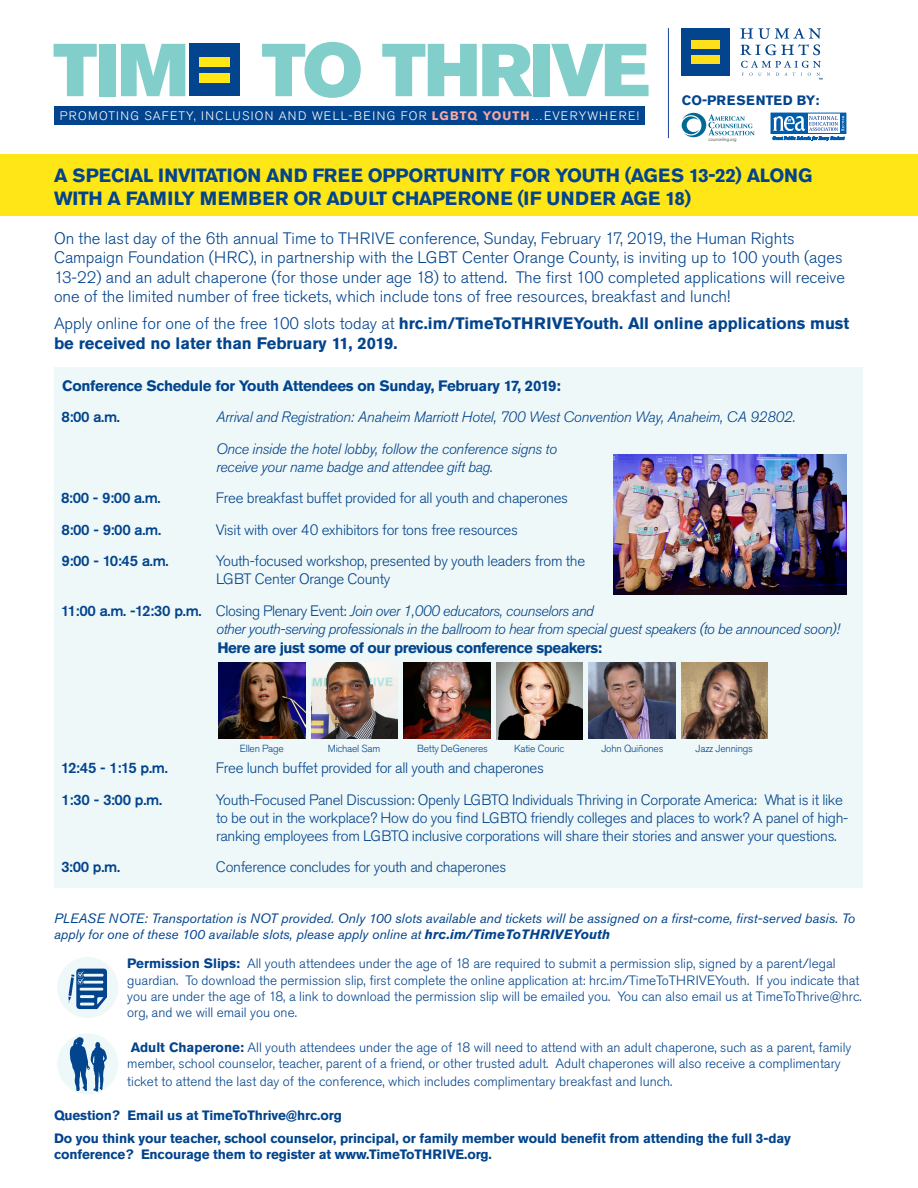
<style>
.page{position:relative;width:918px;height:1188px;background:#fff}
.page>*{position:absolute;margin:0;border:0;box-sizing:border-box;transform-origin:0 0}
.t1{font:74.1px "Akzidenz Grotesk Pro Super";letter-spacing:-.015em;color:#82ceca}
.t2{font:700 19.05px/22.8px "Akzidenz Grotesk Pro";letter-spacing:-.015em;color:#02448d}
.t3{font:300 16.5px/19.5px "Akzidenz Grotesk Pro";color:#02448d}
.t4{font:700 16.5px/19.5px "Akzidenz Grotesk Pro";color:#02448d}
.t5{font:300 15px/18px "Akzidenz Grotesk Pro";letter-spacing:-.02em;color:#02448d}
.t6{font:italic 300 15px/18px "Akzidenz Grotesk Pro";letter-spacing:-.02em;color:#02448d}
.t7{font:700 15px "Akzidenz Grotesk Pro";letter-spacing:-.03em;color:#02448d}
.t8{font:500 15px "Akzidenz Grotesk Pro";letter-spacing:-.02em;color:#02448d}
.t9{font:300 13.5px/16.2px "Akzidenz Grotesk Pro";color:#02448d}
.t10{font:italic 13.5px/16.2px "Akzidenz Grotesk Pro";color:#02448d}
.t11{font:700 13.5px/16.2px "Akzidenz Grotesk Pro";letter-spacing:-.01em;color:#02448d}
.t12{font:700 13.5px "Akzidenz Grotesk Pro";letter-spacing:.03em;color:#02448d}
.t13{font:300 12.15px "Akzidenz Grotesk Pro";letter-spacing:.11em;color:#fff}
.t14{font:300 10.2px "Akzidenz Grotesk Pro";letter-spacing:-.02em;color:#02448d}
.t15{font:italic 4.8px "Myriad Pro";color:#5b5c61}
.s1{font-weight:700;color:#f8aaa5}
.s2{font-weight:300}
.s3{font-weight:500;font-style:normal}
.s4{font-style:normal}
.s5{font-weight:700}
</style>
<div class="page">
<div style="left:54px;top:367px;width:809px;height:521px;background:#eff8f8"></div>
<div style="left:682px;top:28px;width:48px;height:48px;background:#02448d"></div>
<div style="left:691px;top:40px;width:29px;height:9px;background:#ffdf1b"></div>
<div style="left:691px;top:55px;width:29px;height:9px;background:#ffdf1b"></div>
<svg style="left:740px;top:28px;width:81px;height:27px"></svg>
<svg style="left:741px;top:61px;width:81px;height:19px"></svg>
<div style="left:189px;top:44px;width:50px;height:52px;background:#02448d"></div>
<div style="left:199px;top:57px;width:30px;height:10px;background:#ffe616"></div>
<div style="left:199px;top:73px;width:30px;height:10px;background:#ffe616"></div>
<div style="left:55px;top:106px;width:590px;height:19px;background:#02448d"></div>
<hr style="left:668px;top:28px;width:1px;height:110px;background:#1b4299">
<div style="left:0;top:154px;width:918px;height:61px;background:#ffe616"></div>
<img style="left:613px;top:455px;width:233px;height:139px">
<div style="left:57px;top:1033px;width:61px;height:61px;background:#eff8f8;border-radius:50%"></div>
<svg style="left:70px;top:1037px;width:37px;height:55px"></svg>
<img style="left:404px;top:662px;width:86px;height:77px">
<img style="left:219px;top:662px;width:86px;height:77px">
<img style="left:496px;top:662px;width:87px;height:77px">
<img style="left:589px;top:662px;width:86px;height:77px">
<img style="left:311px;top:662px;width:87px;height:77px">
<img style="left:681px;top:662px;width:87px;height:77px">
<div style="left:57px;top:957px;width:61px;height:61px;background:#eff8f8;border-radius:50%"></div>
<svg style="left:68px;top:969px;width:39px;height:40px"></svg>
<div style="left:771px;top:113px;width:75px;height:21px;border:1px solid #015dab"></div>
<svg style="left:773px;top:115px;width:72px;height:26px"></svg>
<svg style="left:682px;top:113px;width:73px;height:24px"></svg>
<p class="t1" style="left:54px;top:22px;width:597px">TIM TO THRIVE</p>
<p class="t13" style="left:60px;top:108px;width:581px">PROMOTING SAFETY, INCLUSION AND WELL-BEING FOR <span class="s1">LGBTQ YOUTH</span>…EVERYWHERE!</p>
<p class="t12" style="left:682px;top:91px;width:139px">CO-PRESENTED BY:</p>
<p class="t15" style="left:709px;top:137px;width:30px">counseling.org</p>
<p class="t2" style="left:54px;top:163px;width:760px">A SPECIAL INVITATION AND FREE OPPORTUNITY FOR YOUTH (AGES 13-22) ALONG<br>WITH A FAMILY MEMBER OR ADULT CHAPERONE (IF UNDER AGE 18)</p>
<p class="t3" style="left:54px;top:228px;width:793px">On the last day of the 6th annual Time to THRIVE conference, Sunday, February 17, 2019, the Human Rights Campaign Foundation (HRC), in partnership with the LGBT Center Orange County, is inviting up to 100 youth (ages 13-22) and an adult chaperone (for those under age 18) to attend. The first 100 completed applications will receive one of the limited number of free tickets, which include tons of free resources, breakfast and lunch!</p>
<p class="t4" style="left:54px;top:314px;width:797px"><span class="s2">Apply online for one of the free 100 slots today at</span> hrc.im/TimeToTHRIVEYouth. All online applications must be received no later than February 11, 2019.</p>
<p class="t7" style="left:62px;top:376px;width:500px">Conference Schedule for Youth Attendees on Sunday, February 17, 2019:</p>
<p class="t8" style="left:62px;top:407px;width:60px">8:00 a.m.</p>
<p class="t6" style="left:216px;top:408px;width:581px">Arrival and Registration: Anaheim Marriott Hotel, 700 West Convention Way, Anaheim, CA 92802.</p>
<p class="t6" style="left:216px;top:440px;width:342px">Once inside the hotel lobby, follow the conference signs to receive your name badge and attendee gift bag.</p>
<p class="t8" style="left:61px;top:488px;width:101px">8:00 - 9:00 a.m.</p>
<p class="t5" style="left:216px;top:489px;width:354px">Free breakfast buffet provided for all youth and chaperones</p>
<p class="t8" style="left:62px;top:520px;width:101px">8:00 - 9:00 a.m.</p>
<p class="t5" style="left:216px;top:521px;width:304px">Visit with over 40 exhibitors for tons free resources</p>
<p class="t8" style="left:62px;top:551px;width:109px">9:00 - 10:45 a.m.</p>
<p class="t5" style="left:216px;top:552px;width:371px">Youth-focused workshop, presented by youth leaders from the<br>LGBT Center Orange County</p>
<p class="t6" style="left:216px;top:602px;width:625px;text-indent:-155px"><span class="s3">11:00 a.m. -12:30 p.m.</span> <span class="s4">Closing Plenary Event:</span> Join over 1,000 educators, counselors and<br>other youth-serving professionals in the ballroom to hear from special guest speakers (to be announced soon)!</p>
<p class="t7" style="left:218px;top:639px;width:386px">Here are just some of our previous conference speakers:</p>
<p class="t14" style="left:240px;top:742px;width:46px">Ellen Page</p>
<p class="t14" style="left:328px;top:742px;width:54px">Michael Sam</p>
<p class="t14" style="left:417px;top:742px;width:72px">Betty DeGeneres</p>
<p class="t14" style="left:514px;top:742px;width:52px">Katie Couric</p>
<p class="t14" style="left:601px;top:742px;width:64px">John Quiñones</p>
<p class="t14" style="left:696px;top:742px;width:59px">Jazz Jennings</p>
<p class="t8" style="left:61px;top:758px;width:108px">12:45 - 1:15 p.m.</p>
<p class="t5" style="left:216px;top:759px;width:330px">Free lunch buffet provided for all youth and chaperones</p>
<p class="t8" style="left:62px;top:790px;width:102px">1:30 - 3:00 p.m.</p>
<p class="t5" style="left:216px;top:791px;width:634px">Youth-Focused Panel Discussion: Openly LGBTQ Individuals Thriving in Corporate America: What is it like to be out in the workplace? How do you find LGBTQ friendly colleges and places to work? A panel of high&shy;ranking employees from LGBTQ inclusive corporations will share their stories and answer your questions.</p>
<p class="t8" style="left:61px;top:857px;width:61px">3:00 p.m.</p>
<p class="t5" style="left:216px;top:858px;width:292px">Conference concludes for youth and chaperones</p>
<p class="t10" style="left:54px;top:910px;width:803px">PLEASE NOTE: Transportation is NOT provided. Only 100 slots available and tickets will be assigned on a first-come, first-served basis. To apply for one of these 100 available slots, please apply online at <span class="s5">hrc.im/TimeToTHRIVEYouth</span></p>
<p class="t9" style="left:127px;top:956px;width:736px"><span class="s5">Permission Slips:</span> All youth attendees under the age of 18 are required to submit a permission slip, signed by a parent/legal guardian. To download the permission slip, first complete the online application at: hrc.im/TimeToTHRIVEYouth. If you indicate that you are under the age of 18, a link to download the permission slip will be emailed you. You can also email us at TimeToThrive@hrc. org, and we will email you one.</p>
<p class="t9" style="left:127px;top:1039px;width:726px"><span class="s5">Adult Chaperone:</span> All youth attendees under the age of 18 will need to attend with an adult chaperone, such as a parent, family member, school counselor, teacher, parent of a friend, or other trusted adult. Adult chaperones will also receive a complimentary</p>
<p class="t9" style="left:127px;top:1073px;width:547px">ticket to attend the last day of the conference, which includes complimentary breakfast and lunch.</p>
<p class="t11" style="left:54px;top:1107px;width:289px">Question? Email us at TimeToThrive@hrc.org</p>
<p class="t11" style="left:54px;top:1130px;width:738px">Do you think your teacher, school counselor, principal, or family member would benefit from attending the full 3-day conference? Encourage them to register at www.TimeToTHRIVE.org.</p>
</div>
